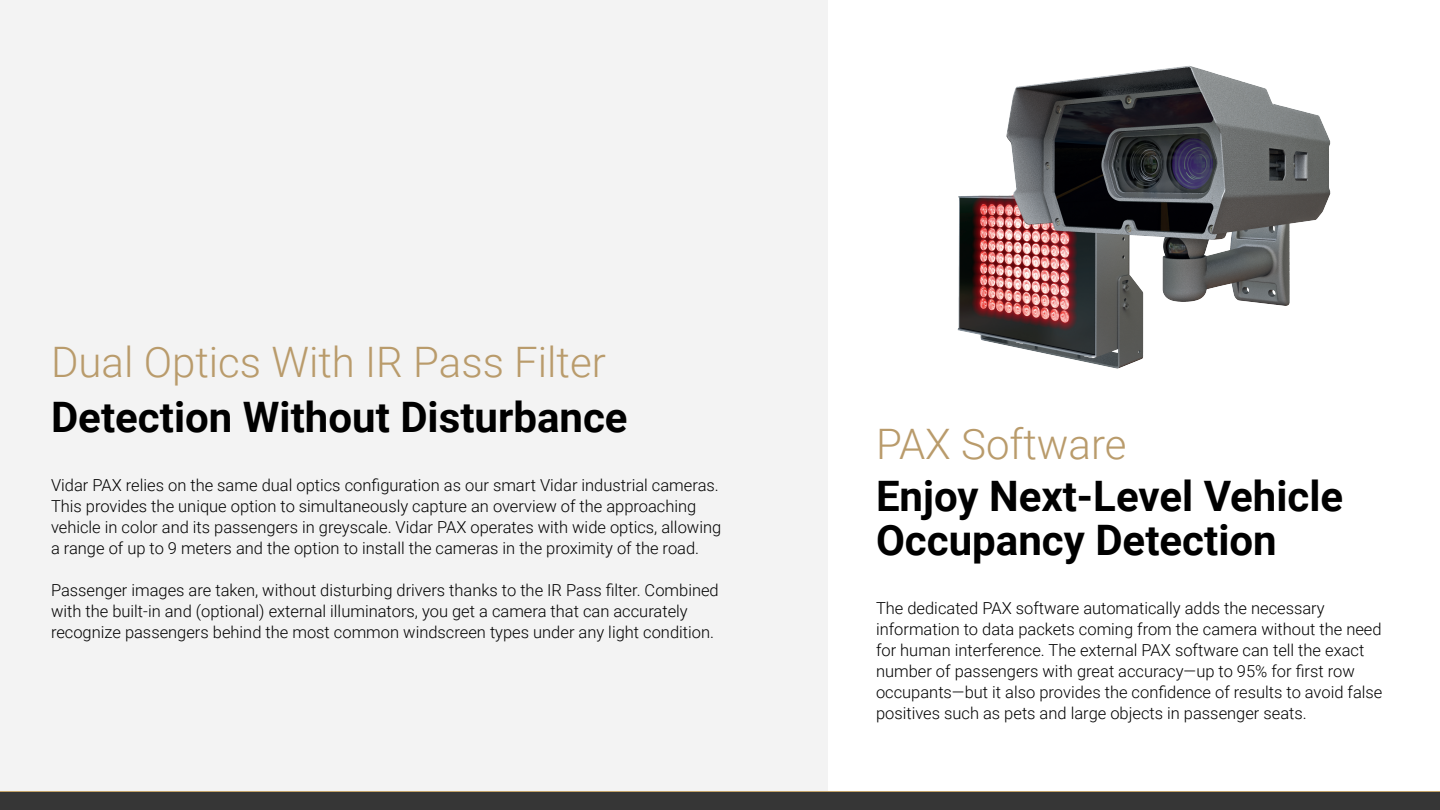
<style>
.page{position:relative;width:1440px;height:810px;background:#fff}
.page>*{position:absolute;margin:0;border:0;box-sizing:border-box;transform-origin:0 0}
.t1{font:700 42px/43.5px "Roboto";color:#000}
.t2{font:300 42px "Roboto";color:#b99b6b}
.t3{font:300 16.5px/21px "Roboto";color:#000}
</style>
<div class="page">
<div style="left:0;top:0;width:828px;height:810px;background:#f3f3f3"></div>
<div style="left:0;top:791px;width:1440px;height:19px;background:#363636"></div>
<img style="left:957px;top:65px;width:374px;height:304px">
<p class="t2" style="left:51px;top:332px;width:556px">Dual Optics With IR Pass Filter</p>
<p class="t1" style="left:51px;top:393px;width:578px">Detection Without Disturbance</p>
<p class="t3" style="left:51px;top:474px;width:672px">Vidar PAX relies on the same dual optics configuration as our smart Vidar industrial cameras.<br>This provides the unique option to simultaneously capture an overview of the approaching vehicle in color and its passengers in greyscale. Vidar PAX operates with wide optics, allowing a range of up to 9 meters and the option to install the cameras in the proximity of the road.</p>
<p class="t3" style="left:51px;top:579px;width:669px">Passenger images are taken, without disturbing drivers thanks to the IR Pass filter. Combined with the built-in and (optional) external illuminators, you get a camera that can accurately recognize passengers behind the most common windscreen types under any light condition.</p>
<p class="t2" style="left:876px;top:415px;width:252px">PAX Software</p>
<p class="t1" style="left:876px;top:473px;width:469px">Enjoy Next-Level Vehicle<br>Occupancy Detection</p>
<p class="t3" style="left:876px;top:597px;width:508px">The dedicated PAX software automatically adds the necessary information to data packets coming from the camera without the need for human interference. The external PAX software can tell the exact number of passengers with great accuracy—up to 95% for first row occupants—but it also provides the confidence of results to avoid false positives such as pets and large objects in passenger seats.</p>
</div>
